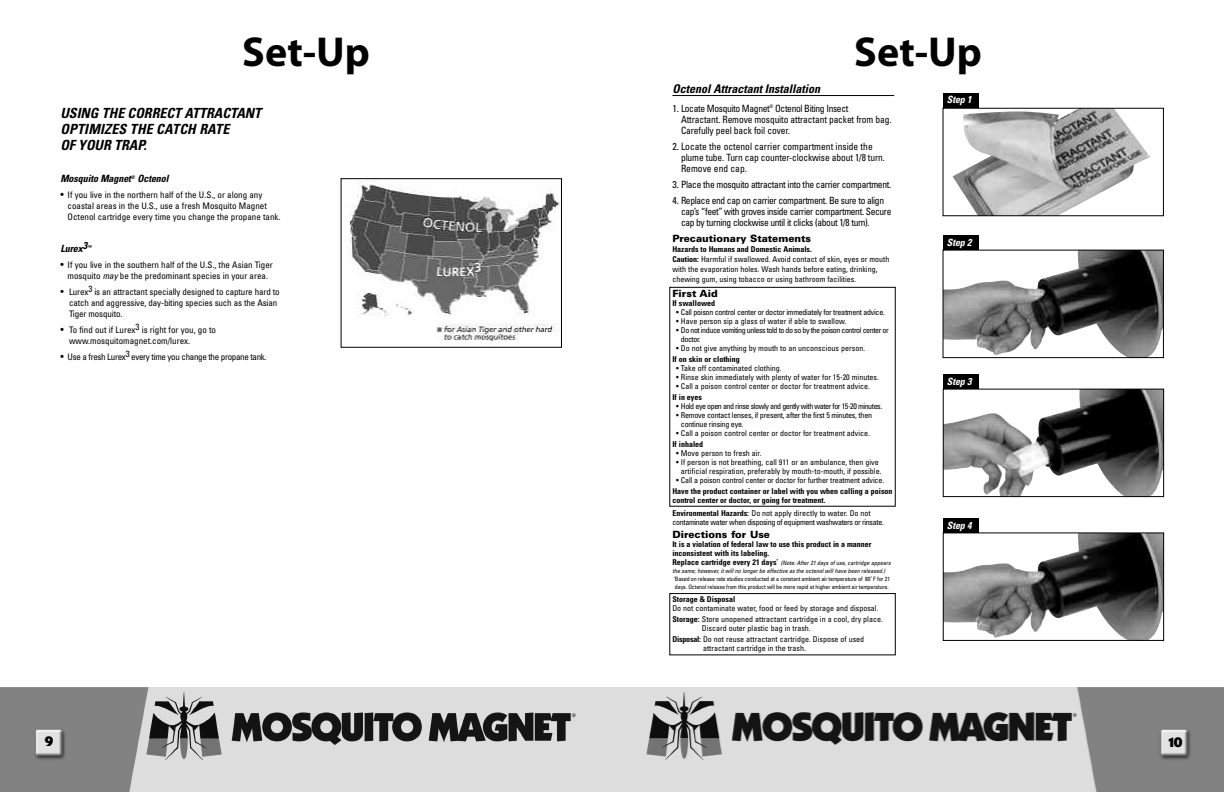
<style>
.page{position:relative;width:1224px;height:792px;background:#fff}
.page>*{position:absolute;margin:0;border:0;box-sizing:border-box;transform-origin:0 0}
.t1{font:700 42px "Myriad";color:#000}
.t2{font:italic 700 condensed 14px/16px "Univers";color:#000}
.t3{font:700 14px "Delta";color:#000}
.t4{font:italic 700 condensed 12px "Univers";color:#000}
.t5{font:condensed 10px/11px "Univers";letter-spacing:-.03em;color:#000}
.t6{font:condensed 10px/11px "Univers";color:#000}
.t7{font:900 10px "Univers";color:#000}
.t8{font:italic 700 condensed 10px "Univers";letter-spacing:-.01em;color:#000}
.t9{font:italic 700 condensed 10px "Univers";letter-spacing:-.01em;color:#fff}
.t10{font:condensed 9px/11px "Univers";color:#000}
.t11{font:condensed 9px "Univers";letter-spacing:-.035em;color:#000}
.t12{font:condensed 8px/10px "Univers";color:#000}
.t13{font:700 condensed 8px/9px "Univers";color:#000}
.t14{font:condensed 8px/9px "Univers";letter-spacing:-.055em;color:#000}
.t15{font:condensed 8px/9px "Univers";letter-spacing:-.04em;color:#000}
.t16{font:condensed 8px/9px "Univers";letter-spacing:-.025em;color:#000}
.t17{font:condensed 8px "Univers";letter-spacing:-.035em;color:#000}
.t18{font:condensed 8px "Univers";letter-spacing:-.02em;color:#000}
.t19{font:condensed 6px "Univers";letter-spacing:-.02em;color:#000}
.t20{font:italic condensed 6px "Univers";color:#000}
.s1{font-size:10px}
.s2{font-style:italic}
.s3{font-weight:700}
</style>
<div class="page">
<img style="left:0;top:93px;width:1224px;height:699px">
<hr style="left:672px;top:95px;width:222px;height:1px;background:#000">
<img style="left:945px;top:391px;width:217px;height:104px">
<div style="left:943px;top:389px;width:221px;height:108px;border:1px solid #000"></div>
<img style="left:953px;top:110px;width:197px;height:104px">
<div style="left:943px;top:108px;width:221px;height:108px;border:1px solid #000"></div>
<img style="left:945px;top:252px;width:217px;height:104px">
<div style="left:943px;top:250px;width:221px;height:108px;border:1px solid #000"></div>
<div style="left:943px;top:94px;width:36px;height:14px;background:#000"></div>
<div style="left:943px;top:236px;width:36px;height:14px;background:#000"></div>
<div style="left:943px;top:375px;width:36px;height:14px;background:#000"></div>
<img style="left:945px;top:535px;width:217px;height:104px">
<div style="left:943px;top:533px;width:221px;height:108px;border:1px solid #000"></div>
<div style="left:943px;top:518px;width:36px;height:15px;background:#000"></div>
<div style="left:670px;top:593px;width:226px;height:62px;border:1px solid #000"></div>
<img style="left:343px;top:180px;width:217px;height:166px">
<div style="left:341px;top:178px;width:221px;height:170px;border:1px solid #000"></div>
<h1 class="t1" style="left:242px;top:36px;width:129px">Set-Up</h1>
<h2 class="t2" style="left:60px;top:106px;width:202px">USING THE CORRECT ATTRACTANT<br>OPTIMIZES THE CATCH RATE<br>OF YOUR TRAP.</h2>
<p class="t8" style="left:60px;top:175px;width:110px">Mosquito Magnet<sup>®</sup> Octenol</p>
<p class="t10" style="left:68px;top:190px;width:215px;text-indent:-7px"><span class="s1">•</span> If you live in the northern half of the U.S., or along any coastal areas in the U.S., use a fresh Mosquito Magnet<br>Octenol cartridge every time you change the propane tank.</p>
<p class="t8" style="left:60px;top:245px;width:32px">Lurex3<sup>™</sup></p>
<p class="t10" style="left:60px;top:260px;width:214px;text-align:center"><span class="s1">•</span> If you live in the southern half of the U.S., the Asian Tiger mosquito <span class="s2">may</span> be the predominant species in your area.</p>
<p class="t10" style="left:69px;top:287px;width:212px;text-indent:-9px"><span class="s1">•</span> Lurex3 is an attractant specially designed to capture hard to catch and aggressive, day-biting species such as the Asian<br>Tiger mosquito.</p>
<p class="t10" style="left:69px;top:325px;width:149px;text-indent:-9px"><span class="s1">•</span> To find out if Lurex3 is right for you, go to www.mosquitomagnet.com/lurex.</p>
<p class="t11" style="left:60px;top:354px;width:208px"><span class="s1">•</span> Use a fresh Lurex3 every time you change the propane tank.</p>
<h2 class="t3" style="left:45px;top:737px;width:10px">9</h2>
<h1 class="t1" style="left:854px;top:36px;width:129px">Set-Up</h1>
<h3 class="t4" style="left:672px;top:84px;width:149px">Octenol Attractant Installation</h3>
<p class="t5" style="left:681px;top:103px;width:212px;text-indent:-9px">1. Locate Mosquito Magnet<sup>®</sup> Octenol Biting Insect<br>Attractant. Remove mosquito attractant packet from bag.<br>Carefully peel back foil cover.</p>
<p class="t6" style="left:681px;top:141px;width:205px;text-indent:-9px">2. Locate the octenol carrier compartment inside the plume tube. Turn cap counter-clockwise about 1/8 turn.<br>Remove end cap.</p>
<p class="t5" style="left:672px;top:180px;width:220px">3. Place the mosquito attractant into the carrier compartment.</p>
<p class="t5" style="left:681px;top:196px;width:212px;text-indent:-9px">4. Replace end cap on carrier compartment. Be sure to align cap’s “feet” with groves inside carrier compartment. Secure cap by turning clockwise until it clicks (about 1/8 turn).</p>
<p class="t7" style="left:672px;top:235px;width:140px">Precautionary Statements</p>
<p class="t12" style="left:672px;top:245px;width:219px"><span class="s3">Hazards to Humans and Domestic Animals.<br>Caution:</span> Harmful if swallowed. Avoid contact of skin, eyes or mouth with the evaporation holes. Wash hands before eating, drinking, chewing gum, using tobacco or using bathroom facilities.</p>
<p class="t7" style="left:672px;top:290px;width:47px">First Aid</p>
<p class="t13" style="left:672px;top:299px;width:44px">If swallowed</p>
<p class="t17" style="left:676px;top:309px;width:210px">• Call poison control center or doctor immediately for treatment advice.</p>
<p class="t12" style="left:676px;top:317px;width:172px">• Have person sip a glass of water if able to swallow.</p>
<p class="t14" style="left:681px;top:326px;width:209px;text-indent:-5px">• Do not induce vomiting unless told to do so by the poison control center or doctor.</p>
<p class="t12" style="left:676px;top:344px;width:190px">• Do not give anything by mouth to an unconscious person.</p>
<p class="t13" style="left:672px;top:355px;width:69px">If on skin or clothing</p>
<p class="t12" style="left:676px;top:364px;width:107px">• Take off contaminated clothing.</p>
<p class="t12" style="left:676px;top:373px;width:204px">• Rinse skin immediately with plenty of water for 15-20 minutes.</p>
<p class="t12" style="left:676px;top:382px;width:195px">• Call a poison control center or doctor for treatment advice.</p>
<p class="t13" style="left:672px;top:393px;width:31px">If in eyes</p>
<p class="t14" style="left:676px;top:402px;width:207px">• Hold eye open and rinse slowly and gently with water for 15-20 minutes.</p>
<p class="t16" style="left:681px;top:411px;width:193px;text-indent:-5px">• Remove contact lenses, if present, after the first 5 minutes, then continue rinsing eye.</p>
<p class="t12" style="left:676px;top:429px;width:195px">• Call a poison control center or doctor for treatment advice.</p>
<p class="t13" style="left:672px;top:440px;width:32px">If inhaled</p>
<p class="t12" style="left:676px;top:449px;width:87px">• Move person to fresh air.</p>
<p class="t12" style="left:676px;top:458px;width:207px;line-height:9px;text-align:center">• If person is not breathing, call 911 or an ambulance, then give artificial respiration, preferably by mouth-to-mouth, if possible.</p>
<p class="t18" style="left:676px;top:477px;width:209px">• Call a poison control center or doctor for further treatment advice.</p>
<p class="t13" style="left:672px;top:487px;width:222px">Have the product container or label with you when calling a poison control center or doctor, or going for treatment.</p>
<p class="t15" style="left:672px;top:509px;width:213px"><span class="s3">Environmental Hazards:</span> Do not apply directly to water. Do not contaminate water when disposing of equipment washwaters or rinsate.</p>
<p class="t7" style="left:672px;top:531px;width:99px">Directions for Use</p>
<p class="t13" style="left:672px;top:540px;width:201px">It is a violation of federal law to use this product in a manner inconsistent with its labeling.<br>Replace cartridge every 21 days<sup>*</sup></p>
<p class="t20" style="left:781px;top:561px;width:111px">(Note: After 21 days of use, cartridge appears</p>
<p class="t20" style="left:672px;top:569px;width:214px">the same; however, it will no longer be effective as the octenol will have been released.)</p>
<p class="t19" style="left:674px;top:577px;width:218px"><sup>*</sup>Based on release rate studies conducted at a constant ambient air temperature of 80˚ F for 21</p>
<p class="t19" style="left:675px;top:585px;width:215px">days. Octenol release from this product will be more rapid at higher ambient air temperature.</p>
<p class="t13" style="left:672px;top:595px;width:65px">Storage &amp; Disposal</p>
<p class="t12" style="left:672px;top:603px;width:212px;line-height:11px">Do not contaminate water, food or feed by storage and disposal.<br><span class="s3">Storage:</span> Store unopened attractant cartridge in a cool, dry place.</p>
<p class="t12" style="left:672px;top:623px;width:193px;line-height:11px;text-indent:30px">Discard outer plastic bag in trash.<br><span class="s3">Disposal:</span> Do not reuse attractant cartridge. Dispose of used</p>
<p class="t12" style="left:703px;top:644px;width:104px">attractant cartridge in the trash.</p>
<p class="t9" style="left:947px;top:96px;width:26px">Step 1</p>
<p class="t9" style="left:947px;top:239px;width:26px">Step 2</p>
<p class="t9" style="left:947px;top:378px;width:26px">Step 3</p>
<p class="t9" style="left:947px;top:522px;width:26px">Step 4</p>
<h2 class="t3" style="left:1167px;top:737px;width:17px">10</h2>
</div>
